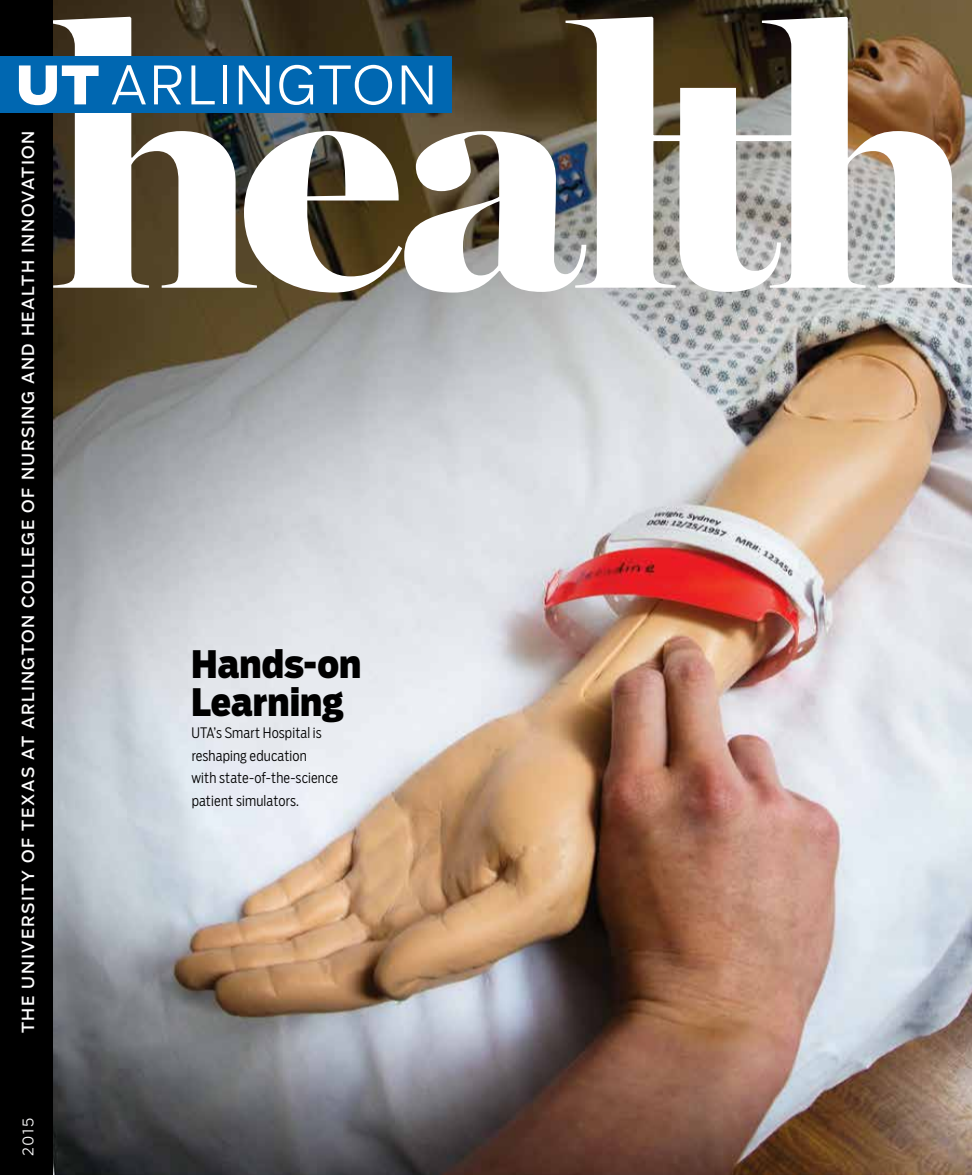
<style>
.page{position:relative;width:972px;height:1175px;background:#fff}
.page>*{position:absolute;margin:0;border:0;box-sizing:border-box;transform-origin:0 0}
.t1{font:300 52.5px "Salvo Sans";letter-spacing:.035em;color:#fff}
.t2{font:900 37.5px/37.5px "Salvo Sans Cond";color:#000}
.t3{font:16.5px "Salvo Sans";letter-spacing:.09em;color:#fff}
.t4{font:300 15px "Salvo Sans";color:#fff}
.t5{font:300 14.25px/22.5px "Salvo Sans Cond";letter-spacing:.01em;color:#000}
.s1{font-weight:900}
</style>
<div class="page">
<img style="left:52px;top:0;width:920px;height:1174px">
<svg style="left:52px;top:17px;width:920px;height:275px"></svg>
<div style="left:0;top:0;width:52px;height:1174px;background:#000"></div>
<svg style="left:22px;top:996px;width:12px;height:37px"></svg>
<svg style="left:22px;top:870px;width:12px;height:116px"></svg>
<svg style="left:22px;top:777px;width:12px;height:40px"></svg>
<svg style="left:22px;top:618px;width:12px;height:111px"></svg>
<svg style="left:22px;top:521px;width:12px;height:77px"></svg>
<svg style="left:22px;top:392px;width:12px;height:85px"></svg>
<svg style="left:22px;top:275px;width:12px;height:52px"></svg>
<svg style="left:22px;top:133px;width:12px;height:113px"></svg>
<div style="left:0;top:56px;width:452px;height:57px;background:#0067b1"></div>
<svg style="left:23px;top:1119px;width:11px;height:36px"></svg>
<h1 class="t1" style="left:16px;top:50px;width:423px"><span class="s1">UT</span> ARLINGTON</h1>
<p class="t3" style="left:17px;top:1033px;width:904px;rotate:-90deg">THE UNIVERSITY OF TEXAS AT ARLINGTON COLLEGE OF NURSING AND HEALTH INNOVATION</p>
<p class="t4" style="left:18px;top:1156px;width:40px;rotate:-90deg">2015</p>
<h2 class="t2" style="left:191px;top:646px;width:172px">Hands-on<br>Learning</h2>
<p class="t5" style="left:191px;top:721px;width:148px">UTA’s Smart Hospital is reshaping education<br>with state-of-the-science patient simulators.</p>
</div>
